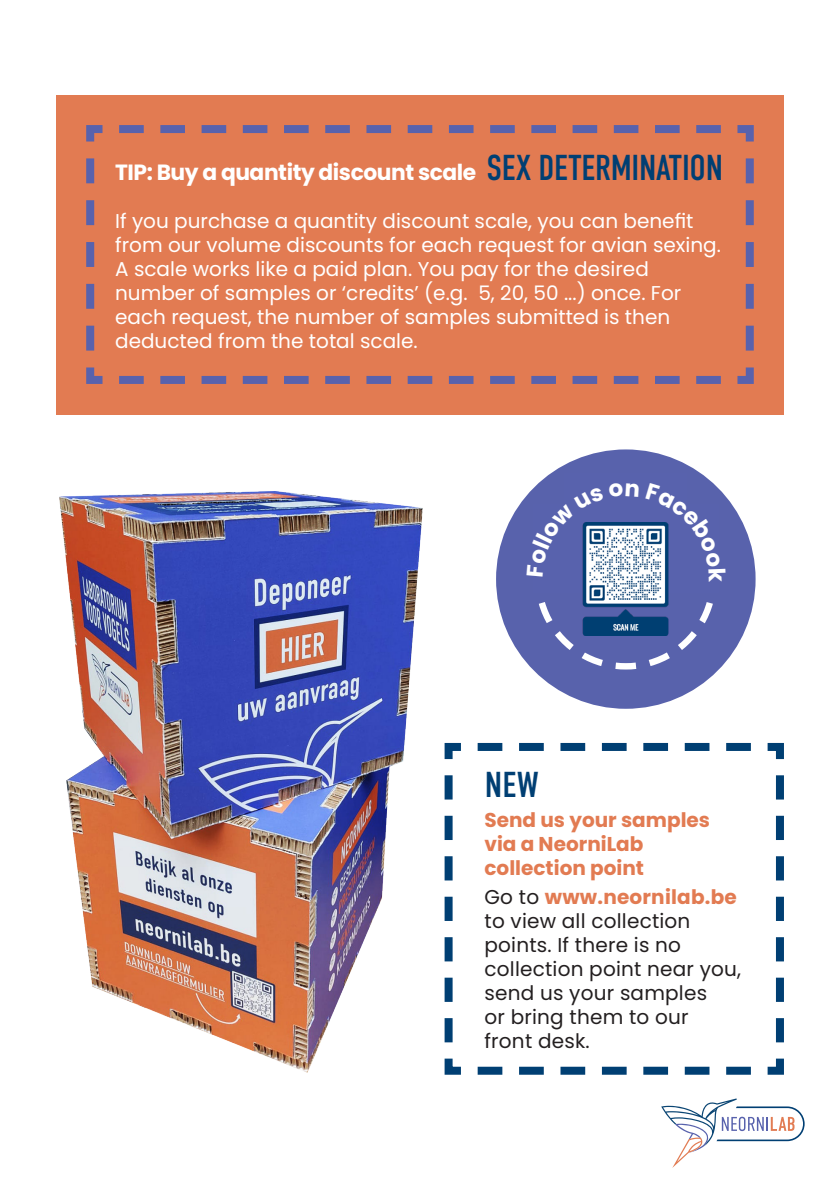
<style>
.page{position:relative;width:840px;height:1191px;background:#fff}
.page>*{position:absolute;margin:0;border:0;box-sizing:border-box;transform-origin:0 0}
.t1{font:36px "DIN Condensed";letter-spacing:-.01em;color:#003f73}
.t2{font:700 22px "Poppins";letter-spacing:-.02em;color:#fff}
.t3{font:20px/24px "Poppins";color:#fff}
.t4{font:20px/24px "Poppins";letter-spacing:.01em;color:#231f20}
.t5{font:700 20px/24px "Poppins";color:#e27b52}
.s1{font-weight:700;color:#e27b52}
</style>
<div class="page">
<div style="left:56px;top:95px;width:727px;height:319px;background:#e27b52"></div>
<svg style="left:86px;top:125px;width:668px;height:259px"></svg>
<svg style="left:454px;top:742px;width:330px;height:333px"></svg>
<img style="left:59px;top:491px;width:395px;height:584px">
<div style="left:496px;top:449px;width:259px;height:260px;background:#5862ac;border-radius:50%"></div>
<svg style="left:661px;top:1098px;width:143px;height:70px"></svg>
<svg style="left:526px;top:483px;width:199px;height:189px"></svg>
<p class="t1" style="left:486px;top:147px;width:238px">SEX DETERMINATION</p>
<p class="t2" style="left:115px;top:159px;width:362px">TIP: Buy a quantity discount scale</p>
<p class="t3" style="left:115px;top:209px;width:607px">If you purchase a quantity discount scale, you can benefit from our volume discounts for each request for avian sexing.<br>A scale works like a paid plan. You pay for the desired number of samples or ‘credits’ (e.g. 5, 20, 50 ...) once. For each request, the number of samples submitted is then deducted from the total scale.</p>
<p class="t1" style="left:484px;top:764px;width:55px">NEW</p>
<p class="t5" style="left:484px;top:807px;width:227px">Send us your samples via a NeorniLab collection point</p>
<p class="t4" style="left:484px;top:885px;width:258px">Go to <span class="s1">www.neornilab.be </span>to view all collection points. If there is no collection point near you, send us your samples<br>or bring them to our front desk.</p>
</div>
